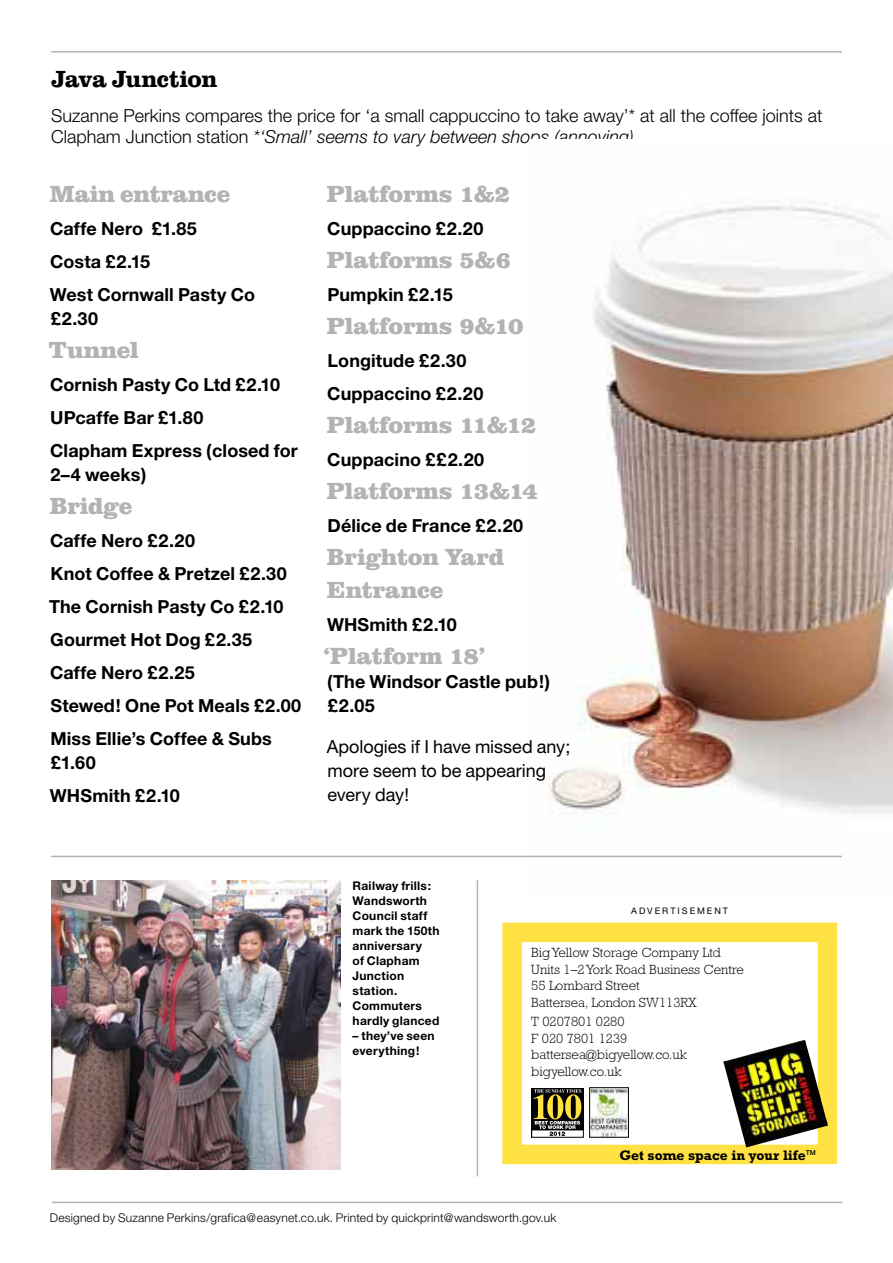
<style>
.page{position:relative;width:893px;height:1263px;background:#fff}
.page>*{position:absolute;margin:0;border:0;box-sizing:border-box;transform-origin:0 0}
.t1{font:900 24px/33px "Clarendon BT";letter-spacing:-.005em;color:#b1b3b4}
.t2{font:700 24px "Clarendon BT";letter-spacing:-.02em;color:#000}
.t3{font:700 18px/33px "Helvetica Neue";letter-spacing:.005em;color:#000}
.t4{font:300 18px/21px "Helvetica Neue";color:#000}
.t5{font:18px/24px "Helvetica Neue";color:#000}
.t6{font:700 13.95px "Rockwell";color:#000}
.t7{font:300 13.5px/16.5px "Rockwell";color:#000}
.t8{font:700 12px/15px "Helvetica Neue";letter-spacing:.025em;color:#000}
.t9{font:300 12px "Helvetica Neue";letter-spacing:.015em;color:#000}
.t10{font:9px "Helvetica Neue";color:#000}
.s1{font-style:italic}
</style>
<div class="page">
<hr style="left:52px;top:1201px;width:791px;height:2px;background:#b1b3b4">
<hr style="left:51px;top:51px;width:791px;height:2px;background:#b1b3b4">
<hr style="left:477px;top:880px;width:1px;height:296px;background:#b1b3b4">
<img style="left:52px;top:880px;width:288px;height:289px">
<img style="left:529px;top:203px;width:364px;height:655px">
<div style="left:502px;top:923px;width:335px;height:241px;background:#fff;border:20px solid #ffe144"></div>
<img style="left:723px;top:1039px;width:105px;height:108px">
<img style="left:591px;top:1089px;width:36px;height:46px">
<div style="left:589px;top:1087px;width:40px;height:50px;border:1px solid #000"></div>
<div style="left:531px;top:1088px;width:52px;height:49px;background:#000"></div>
<div style="left:532px;top:1130px;width:51px;height:7px;background:#fff"></div>
<svg style="left:534px;top:1089px;width:47px;height:47px"></svg>
<hr style="left:51px;top:856px;width:791px;height:1px;background:#b1b3b4">
<h1 class="t2" style="left:51px;top:64px;width:168px">Java Junction</h1>
<p class="t4" style="left:51px;top:104px;width:773px">Suzanne Perkins compares the price for ‘a small cappuccino to take away’* at all the coffee joints at<br>Clapham Junction station <span class="s1">*‘Small’ seems to vary between shops (annoying).</span></p>
<h1 class="t1" style="left:50px;top:177px;width:182px">Main entrance</h1>
<p class="t3" style="left:50px;top:212px;width:207px">Caffe Nero £1.85<br>Costa £2.15<br>West Cornwall Pasty Co</p>
<p class="t3" style="left:51px;top:302px;width:49px">£2.30</p>
<h1 class="t1" style="left:49px;top:333px;width:91px">Tunnel</h1>
<p class="t3" style="left:50px;top:368px;width:249px">Cornish Pasty Co Ltd £2.10<br>UPcaffe Bar £1.80<br>Clapham Express (closed for</p>
<p class="t3" style="left:50px;top:458px;width:97px">2–4 weeks)</p>
<h1 class="t1" style="left:50px;top:489px;width:84px">Bridge</h1>
<p class="t3" style="left:49px;top:524px;width:254px">Caffe Nero £2.20<br>Knot Coffee &amp; Pretzel £2.30<br>The Cornish Pasty Co £2.10<br>Gourmet Hot Dog £2.35<br>Caffe Nero £2.25<br>Stewed! One Pot Meals £2.00<br>Miss Ellie’s Coffee &amp; Subs</p>
<p class="t3" style="left:50px;top:746px;width:131px">£1.60<br>WHSmith £2.10</p>
<h1 class="t1" style="left:327px;top:177px;width:185px">Platforms 1&amp;2</h1>
<p class="t3" style="left:327px;top:212px;width:158px">Cuppaccino £2.20</p>
<h1 class="t1" style="left:327px;top:243px;width:186px">Platforms 5&amp;6</h1>
<p class="t3" style="left:328px;top:278px;width:127px">Pumpkin £2.15</p>
<h1 class="t1" style="left:327px;top:309px;width:198px">Platforms 9&amp;10</h1>
<p class="t3" style="left:327px;top:344px;width:158px">Longitude £2.30<br>Cuppaccino £2.20</p>
<h1 class="t1" style="left:327px;top:408px;width:211px">Platforms 11&amp;12</h1>
<p class="t3" style="left:327px;top:443px;width:158px">Cuppacino ££2.20</p>
<h1 class="t1" style="left:327px;top:474px;width:212px">Platforms 13&amp;14</h1>
<p class="t3" style="left:328px;top:509px;width:197px">Délice de France £2.20</p>
<h1 class="t1" style="left:327px;top:540px;width:179px">Brighton Yard<br>Entrance</h1>
<p class="t3" style="left:327px;top:608px;width:131px">WHSmith £2.10</p>
<h1 class="t1" style="left:324px;top:639px;width:163px">‘Platform 18’</h1>
<p class="t3" style="left:327px;top:669px;width:224px;line-height:24px">(The Windsor Castle pub!) £2.05</p>
<p class="t5" style="left:327px;top:735px;width:245px">Apologies if I have missed any; more seem to be appearing every day!</p>
<p class="t8" style="left:353px;top:878px;width:89px">Railway frills:<br>Wandsworth<br>Council staff mark the 150th anniversary<br>of Clapham<br>Junction station.<br>Commuters hardly glanced</p>
<p class="t8" style="left:353px;top:1028px;width:84px">– they’ve seen everything!</p>
<p class="t10" style="left:631px;top:905px;width:9px">advertisement</p>
<p class="t7" style="left:531px;top:944px;width:214px">Big Yellow Storage Company Ltd<br>Units 1–2 York Road Business Centre<br>55 Lombard Street<br>Battersea, London SW113RX</p>
<p class="t7" style="left:531px;top:1013px;width:157px">T 0207801 0280<br>F 020 7801 1239 battersea@bigyellow.co.uk bigyellow.co.uk</p>
<p class="t6" style="left:619px;top:1147px;width:198px">Get some space in your life<sup>TM</sup></p>
<p class="t9" style="left:50px;top:1210px;width:508px">Designed by Suzanne Perkins/grafica@easynet.co.uk. Printed by quickprint@wandsworth.gov.uk</p>
</div>
